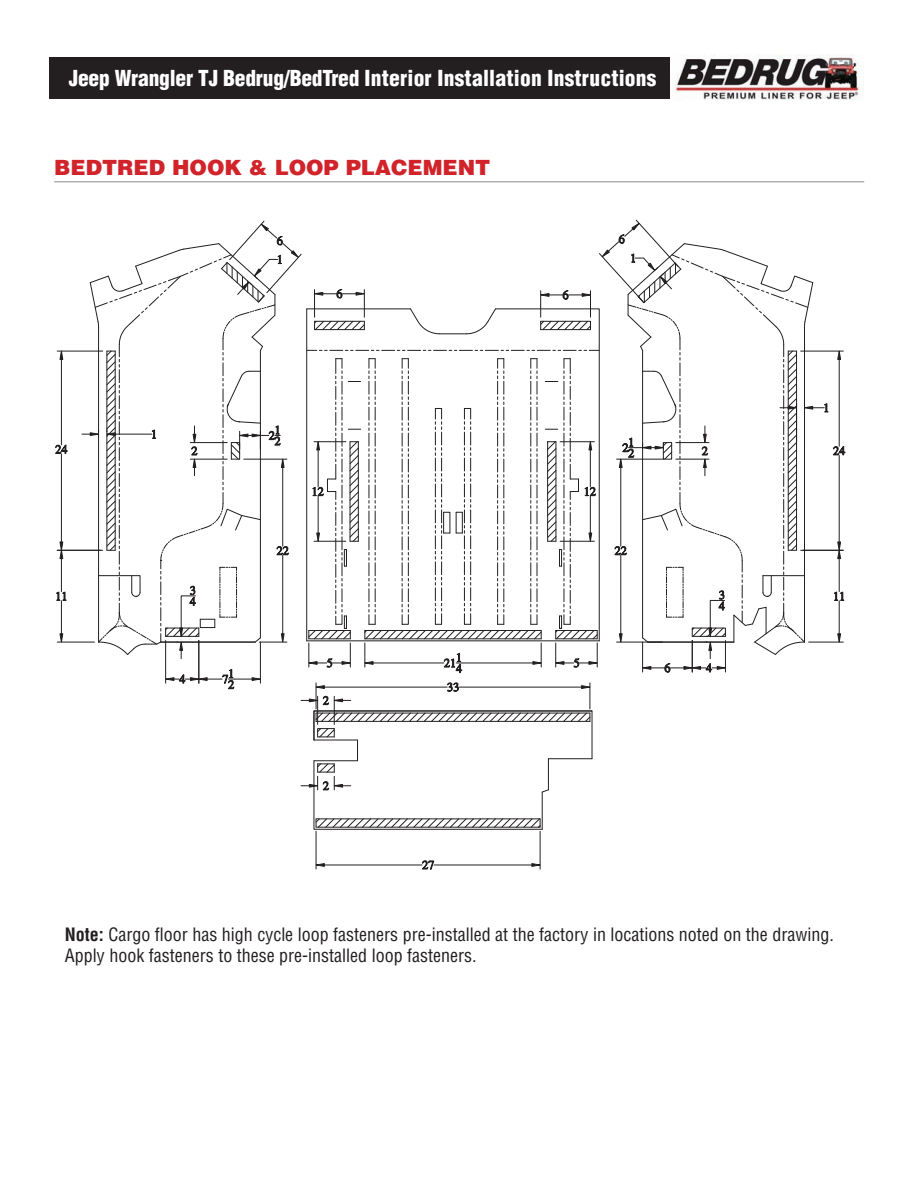
<style>
.page{position:relative;width:918px;height:1188px;background:#fff}
.page>*{position:absolute;margin:0;border:0;box-sizing:border-box;transform-origin:0 0}
.t1{font:900 condensed 21.6px "Helvetica";letter-spacing:.01em;color:#fff}
.t2{font:900 21px "Helvetica";color:#d1232a}
.t3{font:condensed 18px/21px "Helvetica";color:#231f20}
.s1{font-size:21.45px}
.s2{font-weight:700}
</style>
<div class="page">
<hr style="left:57px;top:642px;width:37px;height:1px;background:#231f20">
<hr style="left:61px;top:601px;width:1px;height:33px;background:#231f20">
<hr style="left:61px;top:559px;width:1px;height:33px;background:#231f20">
<svg style="left:60px;top:634px;width:3px;height:9px"></svg>
<svg style="left:56px;top:592px;width:10px;height:8px"></svg>
<hr style="left:57px;top:550px;width:44px;height:1px;background:#231f20">
<hr style="left:57px;top:351px;width:46px;height:1px;background:#231f20">
<hr style="left:61px;top:454px;width:1px;height:88px;background:#231f20">
<hr style="left:61px;top:359px;width:1px;height:86px;background:#231f20">
<svg style="left:60px;top:542px;width:3px;height:17px"></svg>
<svg style="left:60px;top:350px;width:3px;height:10px"></svg>
<svg style="left:55px;top:443px;width:12px;height:11px"></svg>
<hr style="left:316px;top:831px;width:1px;height:38px;background:#231f20">
<hr style="left:540px;top:831px;width:1px;height:38px;background:#231f20">
<hr style="left:324px;top:865px;width:98px;height:1px;background:#231f20">
<hr style="left:434px;top:865px;width:98px;height:1px;background:#231f20">
<svg style="left:315px;top:863px;width:10px;height:4px"></svg>
<svg style="left:532px;top:863px;width:9px;height:4px"></svg>
<svg style="left:422px;top:860px;width:12px;height:9px"></svg>
<svg style="left:82px;top:219px;width:763px;height:611px"></svg>
<img style="left:675px;top:54px;width:189px;height:46px">
<div style="left:50px;top:58px;width:620px;height:41px;background:#231f20"></div>
<hr style="left:54px;top:181px;width:810px;height:1px;background:#8a8c8f">
<p class="t1" style="left:69px;top:65px;width:589px"><span class="s1">Jeep Wrangler TJ Bedrug/BedTred</span> Interior Installation Instructions</p>
<p class="t2" style="left:54px;top:153px;width:438px">BEDTRED HOOK &amp; LOOP PLACEMENT</p>
<p class="t3" style="left:65px;top:924px;width:771px"><span class="s2">Note:</span> Cargo floor has high cycle loop fasteners pre-installed at the factory in locations noted on the drawing.<br>Apply hook fasteners to these pre-installed loop fasteners.</p>
</div>
